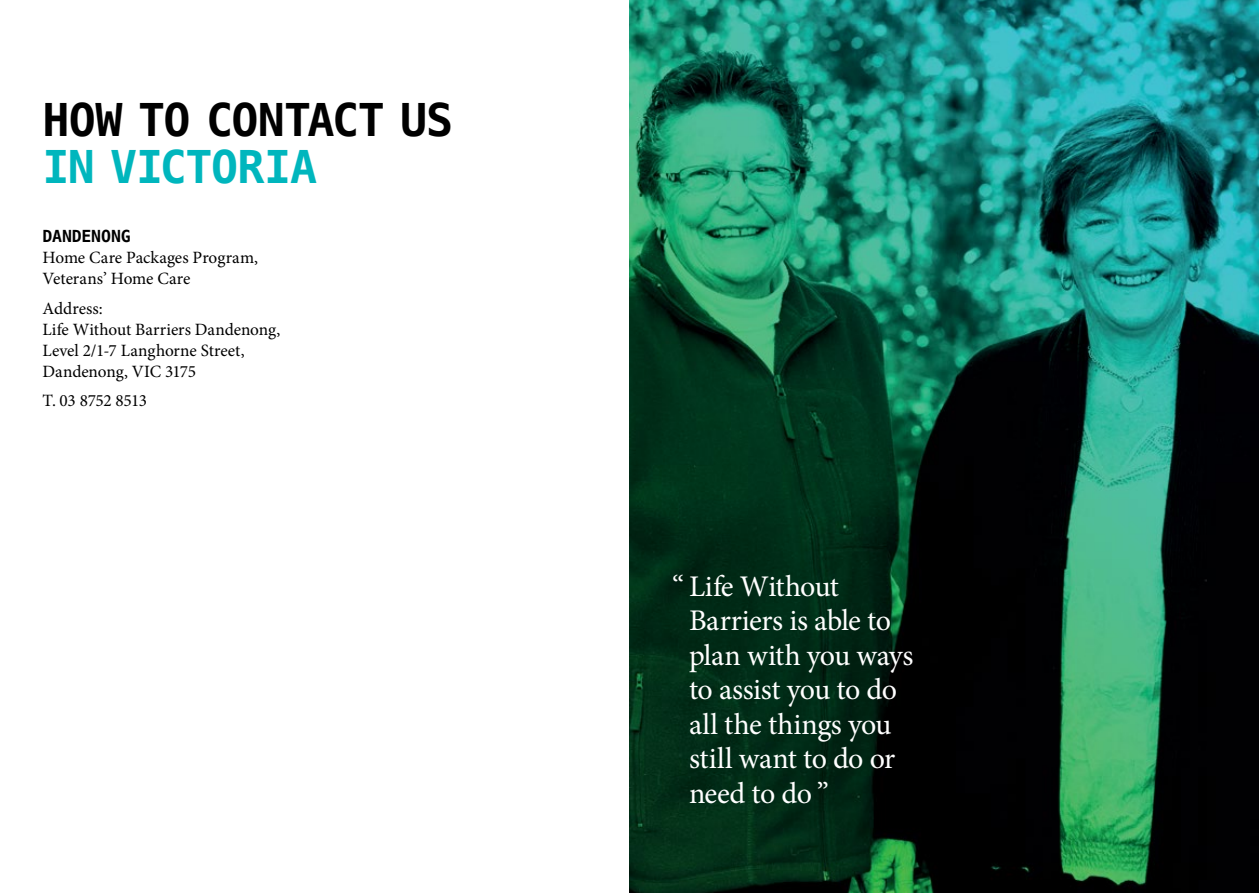
<style>
.page{position:relative;width:1259px;height:893px;background:#fff}
.page>*{position:absolute;margin:0;border:0;box-sizing:border-box;transform-origin:0 0}
.t1{font:700 45px "Menlo";letter-spacing:-.025em;color:#000}
.t2{font:700 45px "Menlo";letter-spacing:-.03em;color:#00b6bd}
.t3{font:30px/34.5px "Minion Pro";letter-spacing:-.02em;color:#fff}
.t4{font:17.25px/21px "Minion Pro";letter-spacing:-.005em;color:#000}
.t5{font:17.25px "Minion Pro";letter-spacing:-.025em;color:#000}
.t6{font:700 16.5px "Menlo";letter-spacing:-.005em;color:#000}
</style>
<div class="page">
<img style="left:629px;top:0;width:630px;height:893px">
<h1 class="t1" style="left:43px;top:89px;width:412px">HOW TO CONTACT US</h1>
<h1 class="t2" style="left:43px;top:135px;width:276px">IN VICTORIA</h1>
<p class="t6" style="left:43px;top:225px;width:90px">DANDENONG</p>
<p class="t4" style="left:43px;top:247px;width:217px">Home Care Packages Program,<br>Veterans’ Home Care</p>
<p class="t4" style="left:43px;top:298px;width:239px">Address:<br>Life Without Barriers Dandenong,<br>Level 2/1-7 Langhorne Street,<br>Dandenong, VIC 3175</p>
<p class="t5" style="left:43px;top:389px;width:106px">T. 03 8752 8513</p>
<h2 class="t3" style="left:689px;top:569px;width:226px;text-indent:-17px">“ Life Without<br>Barriers is able to plan with you ways to assist you to do all the things you still want to do or need to do ”</h2>
</div>
